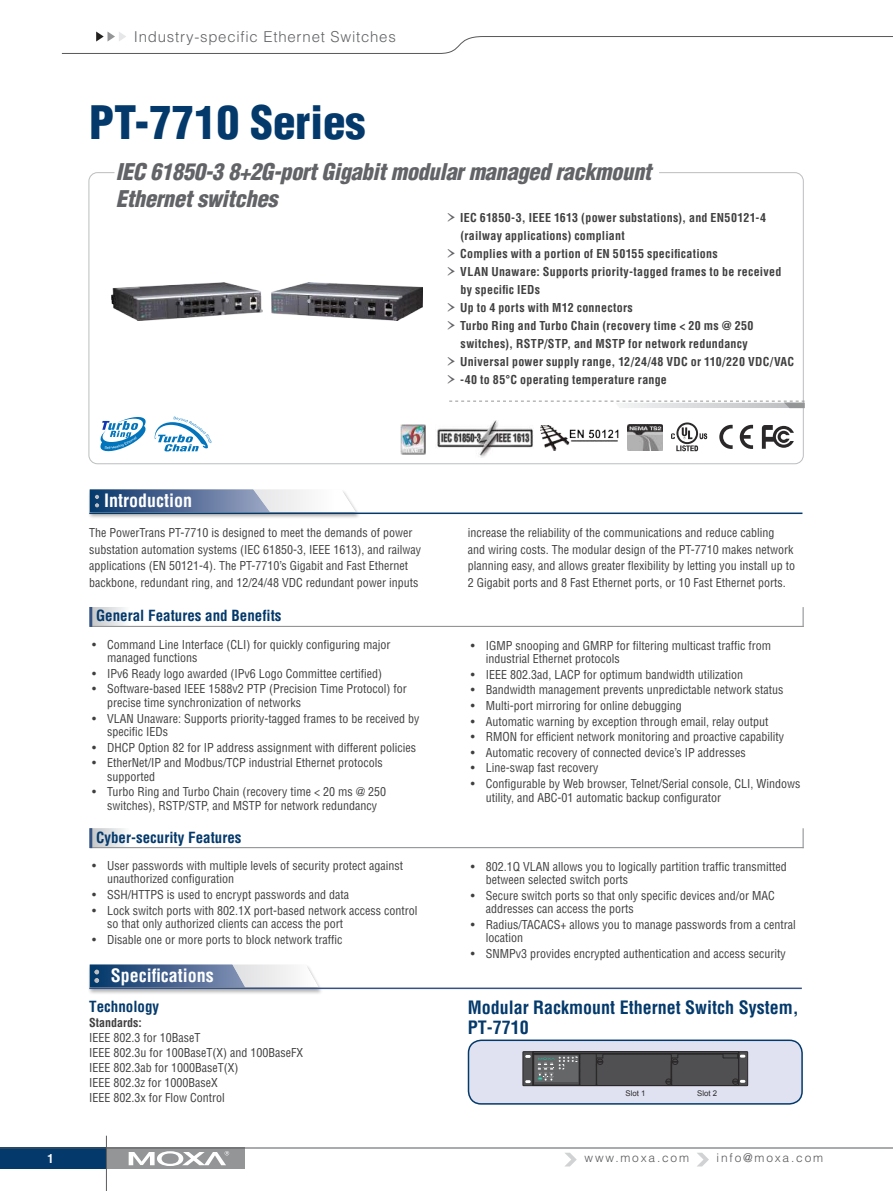
<style>
.page{position:relative;width:893px;height:1191px;background:#fff}
.page>*{position:absolute;margin:0;border:0;box-sizing:border-box;transform-origin:0 0}
.t1{font:900 condensed 45px "Helvetica";color:#03396b}
.t2{font:italic 900 condensed 22.5px/27px "Helvetica";color:#626366}
.t3{font:700 condensed 18px/19.5px "Helvetica";color:#03396b}
.t4{font:700 condensed 18px "Helvetica";color:#fff}
.t5{font:700 condensed 15px "Helvetica";color:#03396b}
.t6{font:300 15px "Helvetica";letter-spacing:.05em;color:#626366}
.t7{font:condensed 12px/13.5px "Helvetica";color:#404041}
.t8{font:700 condensed 12px "Helvetica";letter-spacing:.02em;color:#404041}
.t9{font:300 12px "Helvetica";letter-spacing:.15em;color:#57585a}
.t10{font:700 condensed 12px "Helvetica";color:#404041}
.t11{font:700 condensed 12px "Helvetica";color:#fff}
.t12{font:7.8px "Arial";color:#2b2829}
.s1{font-family:"Garamond Premr Pro";font-weight:400;font-stretch:normal;font-size:24px;color:#626366}
</style>
<div class="page">
<div style="left:0;top:1147px;width:106px;height:22px;background:#03396b"></div>
<div style="left:106px;top:1147px;width:138px;height:22px;background:#939597"></div>
<hr style="left:0;top:1147px;width:893px;height:1px;background:#57585a">
<svg style="left:129px;top:1151px;width:100px;height:15px"></svg>
<hr style="left:106px;top:1135px;width:1px;height:56px;background:#595a5c">
<svg style="left:697px;top:1152px;width:12px;height:14px"></svg>
<svg style="left:565px;top:1152px;width:12px;height:14px"></svg>
<svg style="left:61px;top:32px;width:832px;height:22px"></svg>
<svg style="left:449px;top:401px;width:356px;height:7px"></svg>
<div style="left:468px;top:1040px;width:334px;height:63px;background:#e0e2f1;border-radius:13px"></div>
<div style="left:468px;top:1039px;width:335px;height:65px;border:2px solid #03396b;border-radius:13px"></div>
<div style="left:87px;top:489px;width:274px;height:31px;background:#221f1f;opacity:.35"></div>
<img style="left:270px;top:489px;width:86px;height:23px">
<img style="left:89px;top:489px;width:181px;height:23px">
<img style="left:90px;top:489px;width:9px;height:23px">
<hr style="left:89px;top:512px;width:713px;height:2px;background:#03396b">
<div style="left:87px;top:964px;width:237px;height:30px;background:#221f1f;opacity:.35"></div>
<img style="left:245px;top:964px;width:74px;height:23px">
<img style="left:89px;top:964px;width:156px;height:23px">
<hr style="left:89px;top:987px;width:713px;height:2px;background:#345282">
<hr style="left:802px;top:607px;width:2px;height:20px;background:#939597">
<img style="left:92px;top:607px;width:47px;height:19px">
<hr style="left:90px;top:626px;width:714px;height:1px;background:#939597">
<hr style="left:89px;top:607px;width:3px;height:20px;background:#345282">
<img style="left:92px;top:828px;width:33px;height:19px">
<hr style="left:90px;top:847px;width:714px;height:1px;background:#939597">
<hr style="left:89px;top:828px;width:3px;height:20px;background:#345282">
<hr style="left:802px;top:828px;width:2px;height:20px;background:#939597">
<svg style="left:719px;top:425px;width:14px;height:24px"></svg>
<svg style="left:740px;top:425px;width:13px;height:24px"></svg>
<svg style="left:762px;top:425px;width:32px;height:24px"></svg>
<svg style="left:671px;top:422px;width:36px;height:29px"></svg>
<img style="left:437px;top:420px;width:96px;height:37px">
<svg style="left:155px;top:417px;width:57px;height:34px"></svg>
<svg style="left:100px;top:417px;width:46px;height:34px"></svg>
<img style="left:401px;top:425px;width:25px;height:30px">
<img style="left:627px;top:425px;width:35px;height:25px">
<img style="left:540px;top:425px;width:79px;height:25px">
<div style="left:523px;top:1051px;width:225px;height:34px;background:#505052"></div>
<div style="left:523px;top:1051px;width:225px;height:34px;border:1px solid #2b2829"></div>
<hr style="left:533px;top:1085px;width:206px;height:1px;background:#2b2829">
<hr style="left:533px;top:1053px;width:206px;height:1px;background:#2b2829">
<hr style="left:533px;top:1051px;width:206px;height:1px;background:#2b2829">
<hr style="left:738px;top:1053px;width:1px;height:31px;background:#2b2829">
<hr style="left:739px;top:1052px;width:1px;height:33px;background:#2b2829">
<svg style="left:733px;top:1078px;width:12px;height:8px"></svg>
<svg style="left:666px;top:1054px;width:13px;height:31px"></svg>
<svg style="left:596px;top:1054px;width:8px;height:31px"></svg>
<svg style="left:722px;top:1051px;width:23px;height:7px"></svg>
<svg style="left:525px;top:1051px;width:56px;height:35px"></svg>
<img style="left:271px;top:282px;width:151px;height:38px">
<img style="left:111px;top:282px;width:151px;height:38px">
<p class="t6" style="left:134px;top:31px;width:263px">Industry-specific Ethernet Switches</p>
<h1 class="t1" style="left:89px;top:97px;width:278px">PT-7710 Series</h1>
<h2 class="t2" style="left:116px;top:160px;width:542px">IEC 61850-3 8+2G-portGigabitmodularmanaged rackmount<br>Ethernetswitches</h2>
<h3 class="t4" style="left:104px;top:492px;width:90px">Introduction</h3>
<p class="t8" style="left:446px;top:212px;width:322px"><span class="s1">›</span> IEC 61850-3, IEEE 1613 (power substations), and EN50121-4</p>
<p class="t8" style="left:461px;top:230px;width:166px">(railway applications) compliant</p>
<p class="t8" style="left:446px;top:248px;width:274px"><span class="s1">›</span> Complies with a portion of EN 50155 specifications</p>
<p class="t8" style="left:446px;top:266px;width:337px"><span class="s1">›</span> VLAN Unaware: Supports priority-tagged frames to be received</p>
<p class="t8" style="left:461px;top:284px;width:81px">by specific IEDs</p>
<p class="t8" style="left:446px;top:302px;width:189px"><span class="s1">›</span> Up to 4 ports with M12 connectors</p>
<p class="t8" style="left:446px;top:320px;width:309px"><span class="s1">›</span> Turbo Ring and Turbo Chain (recovery time &lt; 20 ms @ 250</p>
<p class="t8" style="left:461px;top:338px;width:289px">switches), RSTP/STP, and MSTP for network redundancy</p>
<p class="t8" style="left:446px;top:356px;width:350px"><span class="s1">›</span> Universal power supply range, 12/24/48 VDC or 110/220 VDC/VAC</p>
<p class="t8" style="left:446px;top:374px;width:223px"><span class="s1">›</span> -40 to 85°C operating temperature range</p>
<p class="t7" style="left:89px;top:524px;width:333px;line-height:16.5px">The PowerTrans PT-7710 is designed to meet the demands of power substation automation systems (IEC 61850-3, IEEE 1613), and railway applications (EN 50121-4). The PT-7710’s Gigabit and Fast Ethernet backbone, redundant ring, and 12/24/48 VDC redundant power inputs</p>
<p class="t7" style="left:468px;top:524px;width:329px;line-height:16.5px">increase the reliability of the communications and reduce cabling<br>and wiring costs. The modular design of the PT-7710 makes network planning easy, and allows greater flexibility by letting you install up to 2 Gigabit ports and 8 Fast Ethernet ports, or 10 Fast Ethernet ports.</p>
<p class="t5" style="left:96px;top:609px;width:187px">General Features and Benefits</p>
<p class="t7" style="left:107px;top:637px;width:285px;text-indent:-15px">• Command Line Interface (CLI) for quickly configuring major managed functions</p>
<p class="t7" style="left:92px;top:666px;width:291px">• IPv6 Ready logo awarded (IPv6 Logo Committee certified)</p>
<p class="t7" style="left:107px;top:682px;width:301px;text-indent:-15px">• Software-based IEEE 1588v2 PTP (Precision Time Protocol) for precise time synchronization of networks</p>
<p class="t7" style="left:107px;top:711px;width:314px;text-indent:-15px">• VLAN Unaware: Supports priority-tagged frames to be received by specific IEDs</p>
<p class="t7" style="left:92px;top:740px;width:325px">• DHCP Option 82 for IP address assignment with different policies</p>
<p class="t7" style="left:107px;top:756px;width:277px;text-indent:-15px">• EtherNet/IP and Modbus/TCP industrial Ethernet protocols supported</p>
<p class="t7" style="left:92px;top:785px;width:295px;text-align:center">• Turbo Ring and Turbo Chain (recovery time &lt; 20 ms @ 250 switches), RSTP/STP, and MSTP for network redundancy</p>
<p class="t5" style="left:96px;top:830px;width:147px">Cyber-security Features</p>
<p class="t7" style="left:107px;top:858px;width:297px;text-indent:-15px">• User passwords with multiple levels of security protect against unauthorized configuration</p>
<p class="t7" style="left:92px;top:887px;width:258px">• SSH/HTTPS is used to encrypt passwords and data</p>
<p class="t7" style="left:107px;top:903px;width:312px;text-indent:-15px">• Lock switch ports with 802.1X port-based network access control so that only authorized clients can access the port</p>
<p class="t7" style="left:92px;top:932px;width:252px">• Disable one or more ports to block network traffic</p>
<h3 class="t4" style="left:111px;top:967px;width:104px">Specifications</h3>
<p class="t5" style="left:89px;top:999px;width:71px">Technology</p>
<p class="t10" style="left:89px;top:1017px;width:54px">Standards:</p>
<p class="t7" style="left:89px;top:1030px;width:215px;line-height:15px">IEEE 802.3 for 10BaseT<br>IEEE 802.3u for 100BaseT(X) and 100BaseFX<br>IEEE 802.3ab for 1000BaseT(X)<br>IEEE 802.3z for 1000BaseX<br>IEEE 802.3x for Flow Control</p>
<p class="t7" style="left:486px;top:638px;width:287px;text-indent:-15px">• IGMP snooping and GMRP for filtering multicast traffic from industrial Ethernet protocols</p>
<p class="t7" style="left:471px;top:667px;width:274px">• IEEE 802.3ad, LACP for optimum bandwidth utilization</p>
<p class="t7" style="left:471px;top:683px;width:314px">• Bandwidth management prevents unpredictable network status</p>
<p class="t7" style="left:471px;top:698px;width:212px">• Multi-port mirroring for online debugging</p>
<p class="t7" style="left:471px;top:714px;width:299px">• Automatic warning by exception through email, relay output</p>
<p class="t7" style="left:471px;top:730px;width:315px">• RMON for efficient network monitoring and proactive capability</p>
<p class="t7" style="left:471px;top:745px;width:277px">• Automatic recovery of connected device’s IP addresses</p>
<p class="t7" style="left:471px;top:761px;width:129px">• Line-swap fast recovery</p>
<p class="t7" style="left:486px;top:776px;width:316px;text-indent:-15px">• Configurable by Web browser, Telnet/Serial console, CLI, Windows utility, and ABC-01 automatic backup configurator</p>
<p class="t7" style="left:486px;top:859px;width:302px;text-indent:-15px">• 802.1Q VLAN allows you to logically partition traffic transmitted between selected switch ports</p>
<p class="t7" style="left:486px;top:888px;width:290px;text-indent:-15px">• Secure switch ports so that only specific devices and/or MAC addresses can access the ports</p>
<p class="t7" style="left:486px;top:917px;width:311px;text-indent:-15px">• Radius/TACACS+ allows you to manage passwords from a central location</p>
<p class="t7" style="left:471px;top:946px;width:317px">• SNMPv3 provides encrypted authentication and access security</p>
<h3 class="t3" style="left:468px;top:999px;width:333px">Modular Rackmount Ethernet Switch System,<br>PT-7710</h3>
<p class="t12" style="left:625px;top:1088px;width:22px">Slot 1</p>
<p class="t12" style="left:697px;top:1088px;width:22px">Slot 2</p>
<p class="t11" style="left:47px;top:1152px;width:8px">1</p>
<p class="t9" style="left:585px;top:1153px;width:106px">www.moxa.com</p>
<p class="t9" style="left:717px;top:1153px;width:108px">info@moxa.com</p>
</div>
